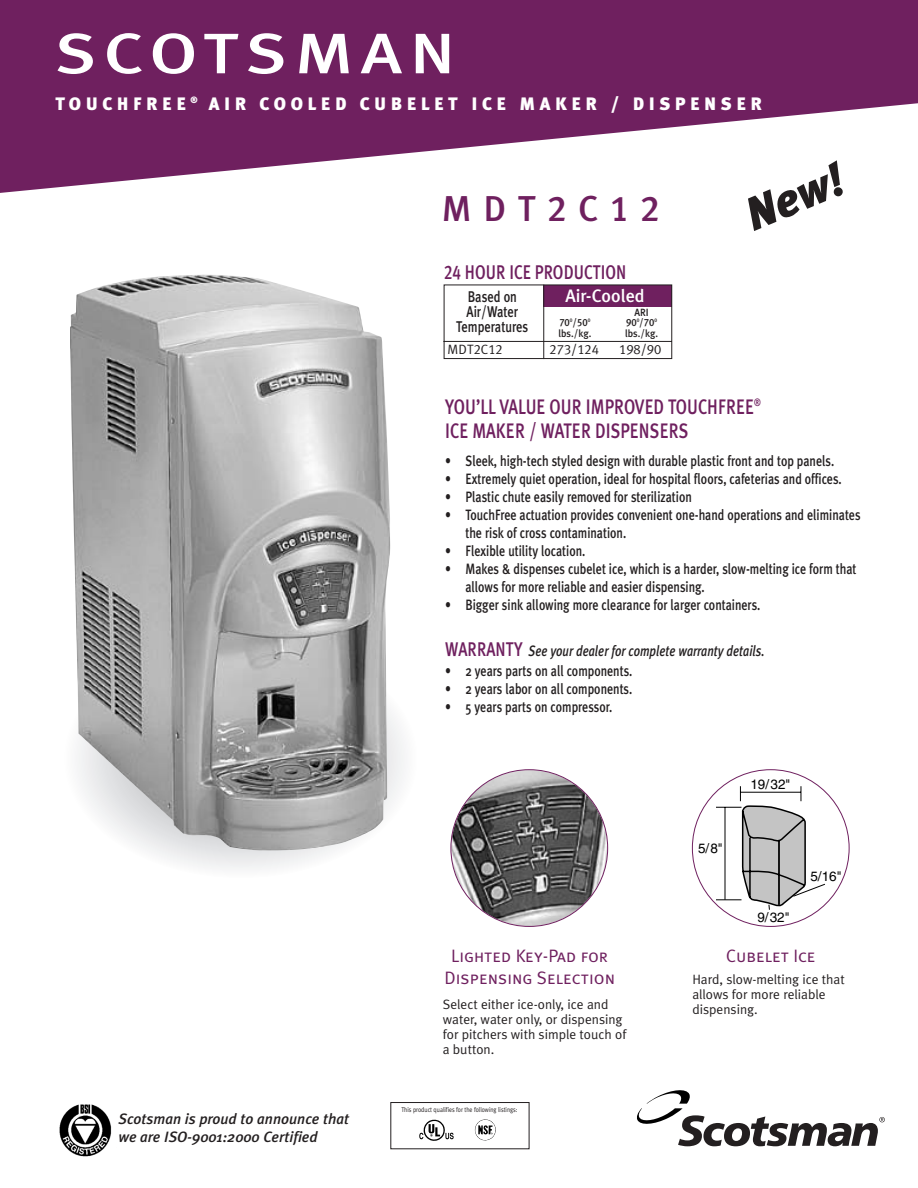
<style>
.page{position:relative;width:918px;height:1188px;background:#fff}
.page>*{position:absolute;margin:0;border:0;box-sizing:border-box;transform-origin:0 0}
.t1{font:57px "Meta Plus Medium Caps";letter-spacing:.105em;color:#fff;scale:1.25 1}
.t2{font:italic 900 46.35px "Meta Plus";color:#231f20}
.t3{font:36px "Meta Plus Medium Caps";letter-spacing:.32em;color:#6f205f}
.t4{font:500 21px/24.3px "Meta Plus";color:#6f205f;scale:.8 1}
.t5{font:500 19.8px "Meta Plus";color:#6f205f;scale:.8 1}
.t6{font:18px "Meta Plus Normal Caps";color:#6f205f}
.t7{font:900 18px "Meta Plus";letter-spacing:.25em;color:#fff}
.t8{font:500 18px "Meta Plus";color:#fff}
.t9{font:500 15.6px/15px "Meta Plus";color:#231f20;text-align:center;scale:.8 1}
.t10{font:500 15px/18px "Meta Plus";color:#231f20;scale:.8 1}
.t11{font:italic 500 15px/18px "Meta Plus";color:#231f20}
.t12{font:italic 500 15px "Meta Plus";color:#231f20;scale:.8 1}
.t13{font:13.5px/15px "Meta Plus Normal";color:#231f20}
.t14{font:13.5px "Meta Plus Normal Caps";color:#231f20}
.t15{font:13.5px "Helvetica";color:#000}
.t16{font:500 10.5px "Meta Plus";color:#231f20;scale:.94 1}
.t17{font:10.5px "Meta Plus Medium Caps";color:#231f20;scale:.94 1}
.t18{font:6.9px "Meta Plus Normal";color:#231f20;scale:.85 1}
.s1{font-family:"Meta Plus Medium Caps";font-weight:400}
.s2{font-style:normal;font-size:19.8px;color:#6f205f}
</style>
<div class="page">
<svg style="left:150px;top:850px;width:182px;height:7px"></svg>
<svg style="left:0;top:0;width:918px;height:193px;fill:#6f205f"></svg>
<svg style="left:637px;top:1090px;width:248px;height:56px"></svg>
<svg style="left:443px;top:284px;width:230px;height:75px"></svg>
<div style="left:390px;top:1102px;width:139px;height:47px;border:1px solid #231f20"></div>
<svg style="left:475px;top:1119px;width:21px;height:22px"></svg>
<svg style="left:419px;top:1119px;width:35px;height:22px"></svg>
<svg style="left:736px;top:150px;width:134px;height:43px"></svg>
<img style="left:59px;top:1104px;width:53px;height:53px">
<img style="left:70px;top:275px;width:320px;height:575px">
<svg style="left:716px;top:786px;width:110px;height:125px"></svg>
<img style="left:451px;top:770px;width:156px;height:156px;border-radius:50%">
<h1 class="t1" style="left:56px;top:20px;width:322px">SCOTSMAN</h1>
<p class="t7" style="left:56px;top:97px;width:708px">TOUCHFREE <sup>®</sup> AIR COOLED CUBELET ICE MAKER / DISPENSER</p>
<h3 class="t3" style="left:442px;top:188px;width:220px">MDT2C12</h3>
<h3 class="t5" style="left:444px;top:265px;width:229px"><span class="s1">24</span> HOUR ICE PRODUCTION</h3>
<p class="t8" style="left:565px;top:290px;width:81px">Air-Cooled</p>
<p class="t16" style="left:634px;top:309px;width:17px">ARI</p>
<p class="t17" style="left:559px;top:317px;width:34px">70<sup>0</sup>/50<sup>0</sup></p>
<p class="t17" style="left:626px;top:317px;width:34px">90<sup>0</sup>/70<sup>0</sup></p>
<p class="t16" style="left:558px;top:330px;width:36px">lbs./kg.</p>
<p class="t16" style="left:625px;top:330px;width:36px">lbs./kg.</p>
<p class="t14" style="left:447px;top:342px;width:57px">MDT2C12</p>
<p class="t14" style="left:550px;top:342px;width:51px">273/124</p>
<p class="t14" style="left:619px;top:342px;width:44px">198/90</p>
<p class="t9" style="left:456px;top:291px;width:92px">Based on<br>Air/Water<br>Temperatures</p>
<h2 class="t2" style="left:739px;top:198px;width:104px;rotate:-23deg">New!</h2>
<h3 class="t4" style="left:445px;top:397px;width:396px">YOU’LL VALUE OUR IMPROVED TOUCHFREE<sup>®<br></sup>ICE MAKER / WATER DISPENSERS</h3>
<p class="t10" style="left:445px;top:454px;width:488px">• Sleek, high-tech styled design with durable plastic front and top panels.</p>
<p class="t10" style="left:445px;top:472px;width:497px">• Extremely quiet operation, ideal for hospital floors, cafeterias and offices.</p>
<p class="t10" style="left:445px;top:490px;width:310px">• Plastic chute easily removed for sterilization</p>
<p class="t10" style="left:465px;top:508px;width:495px;text-indent:-20px">• TouchFree actuation provides convenient one-hand operations and eliminates the risk of cross contamination.</p>
<p class="t10" style="left:445px;top:544px;width:177px">• Flexible utility location.</p>
<p class="t10" style="left:465px;top:562px;width:490px;text-indent:-20px">• Makes &amp; dispenses cubelet ice, which is a harder, slow-melting ice form that allows for more reliable and easier dispensing.</p>
<p class="t10" style="left:445px;top:598px;width:396px">• Bigger sink allowing more clearance for larger containers.</p>
<p class="t12" style="left:445px;top:645px;width:401px"><span class="s2">WARRANTY</span> See your dealer for complete warranty details.</p>
<p class="t10" style="left:445px;top:663px;width:235px">• 2 years parts on all components.</p>
<p class="t10" style="left:445px;top:681px;width:235px">• 2 years labor on all components.</p>
<p class="t10" style="left:445px;top:699px;width:210px">• 5 years parts on compressor.</p>
<p class="t15" style="left:698px;top:844px;width:26px">5/8"</p>
<p class="t15" style="left:750px;top:779px;width:41px">19/32"</p>
<p class="t15" style="left:757px;top:912px;width:34px">9/32"</p>
<p class="t15" style="left:810px;top:871px;width:33px">5/16"</p>
<p class="t11" style="left:119px;top:1112px;width:232px">Scotsman is proud to announce that we are ISO-9001:2000 Certified</p>
<p class="t6" style="left:451px;top:945px;width:159px">Lighted Key-Pad for</p>
<p class="t6" style="left:726px;top:945px;width:91px">Cubelet Ice</p>
<p class="t6" style="left:445px;top:967px;width:172px">Dispensing Selection</p>
<p class="t13" style="left:443px;top:998px;width:185px">Select either ice-only, ice and water, water only, or dispensing for pitchers with simple touch of a button.</p>
<p class="t13" style="left:692px;top:973px;width:154px">Hard, slow-melting ice that allows for more reliable dispensing.</p>
<p class="t18" style="left:401px;top:1107px;width:138px">This product qualifies for the following listings:</p>
</div>
